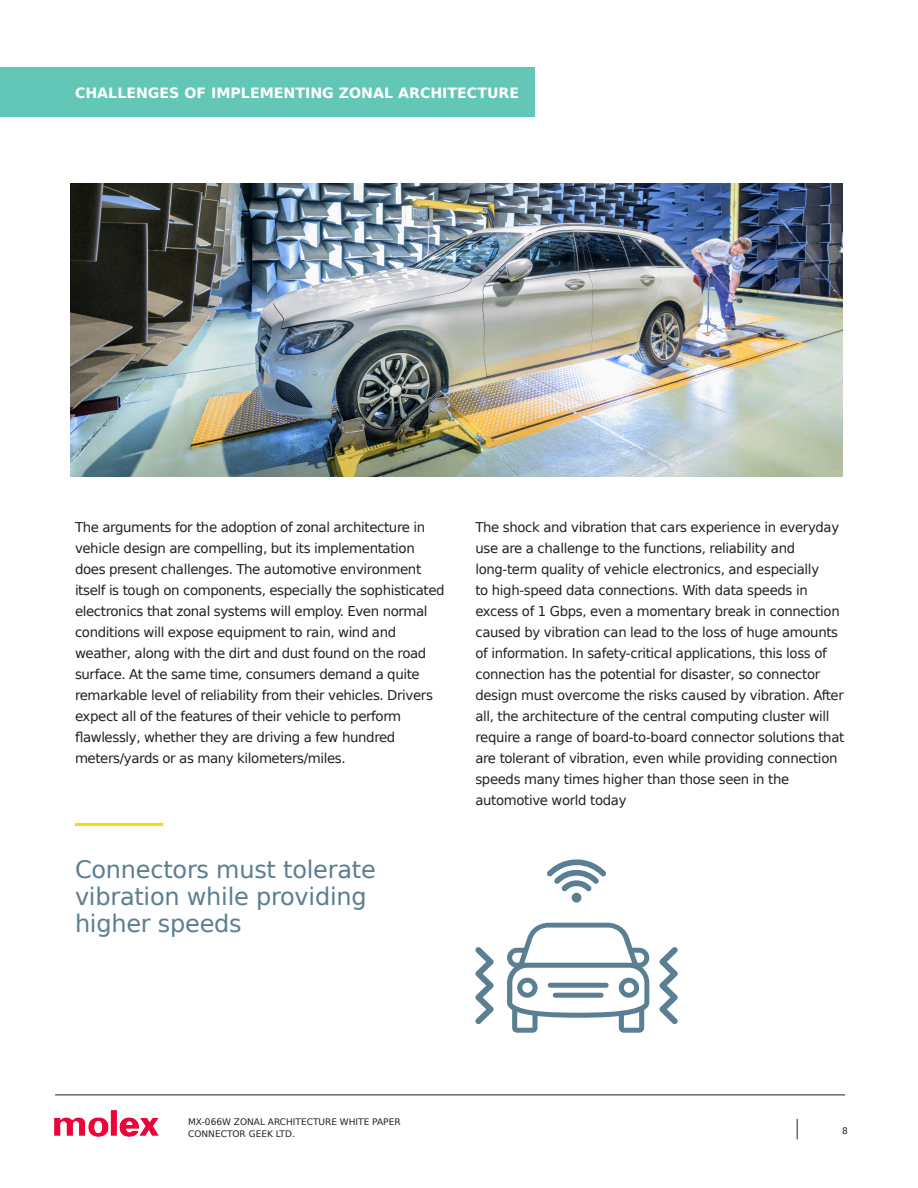
<style>
.page{position:relative;width:918px;height:1188px;background:#fff}
.page>*{position:absolute;margin:0;border:0;box-sizing:border-box;transform-origin:0 0}
.t1{font:24px/27px "Bitstream Vera Sans";letter-spacing:-.01em;color:#5a7e92}
.Green_Box_Section_Ti{font:700 14.25px "Bitstream Vera Sans";color:#fff}
.Body_Text{font:13.5px/21px "Bitstream Vera Sans";letter-spacing:-.025em;color:#231f20}
.t2{font:9px/12px "Bitstream Vera Sans";color:#231f20}
</style>
<div class="page">
<img style="left:55px;top:1110px;width:103px;height:26px">
<svg style="left:797px;top:1119px;width:1px;height:20px"></svg>
<hr style="left:55px;top:1095px;width:790px;height:1px;background:#231f20">
<svg style="left:507px;top:923px;width:142px;height:110px"></svg>
<svg style="left:475px;top:947px;width:19px;height:77px"></svg>
<svg style="left:659px;top:947px;width:19px;height:77px"></svg>
<svg style="left:547px;top:859px;width:59px;height:34px"></svg>
<div style="left:572px;top:893px;width:9px;height:10px;background:#5a7e92;border:2px solid #5a7e92;border-radius:50%"></div>
<hr style="left:75px;top:823px;width:88px;height:3px;background:#f9d908">
<div style="left:0;top:68px;width:535px;height:49px;background:#63c7b7"></div>
<img style="left:70px;top:184px;width:773px;height:293px">
<p class="Green_Box_Section_Ti" style="left:75px;top:85px;width:446px">CHALLENGES OF IMPLEMENTING ZONAL ARCHITECTURE</p>
<p class="Body_Text" style="left:75px;top:516px;width:371px">The arguments for the adoption of zonal architecture in vehicle design are compelling, but its implementation does present challenges. The automotive environment itself is tough on components, especially the sophisticated electronics that zonal systems will employ. Even normal conditions will expose equipment to rain, wind and weather, along with the dirt and dust found on the road surface. At the same time, consumers demand a quite remarkable level of reliability from their vehicles. Drivers expect all of the features of their vehicle to perform flawlessly, whether they are driving a few hundred meters/yards or as many kilometers/miles.</p>
<p class="Body_Text" style="left:475px;top:516px;width:370px">The shock and vibration that cars experience in everyday use are a challenge to the functions, reliability and long-term quality of vehicle electronics, and especially<br>to high-speed data connections. With data speeds in excess of 1 Gbps, even a momentary break in connection caused by vibration can lead to the loss of huge amounts of information. In safety-critical applications, this loss of connection has the potential for disaster, so connector design must overcome the risks caused by vibration. After all, the architecture of the central computing cluster will require a range of board-to-board connector solutions that are tolerant of vibration, even while providing connection speeds many times higher than those seen in the automotive world today</p>
<p class="t1" style="left:75px;top:856px;width:302px">Connectors must tolerate vibration while providing higher speeds</p>
<p class="t2" style="left:188px;top:1116px;width:214px">MX-066W ZONAL ARCHITECTURE WHITE PAPER<br>CONNECTOR GEEK LTD.</p>
<p class="t2" style="left:842px;top:1125px;width:7px">8</p>
</div>
